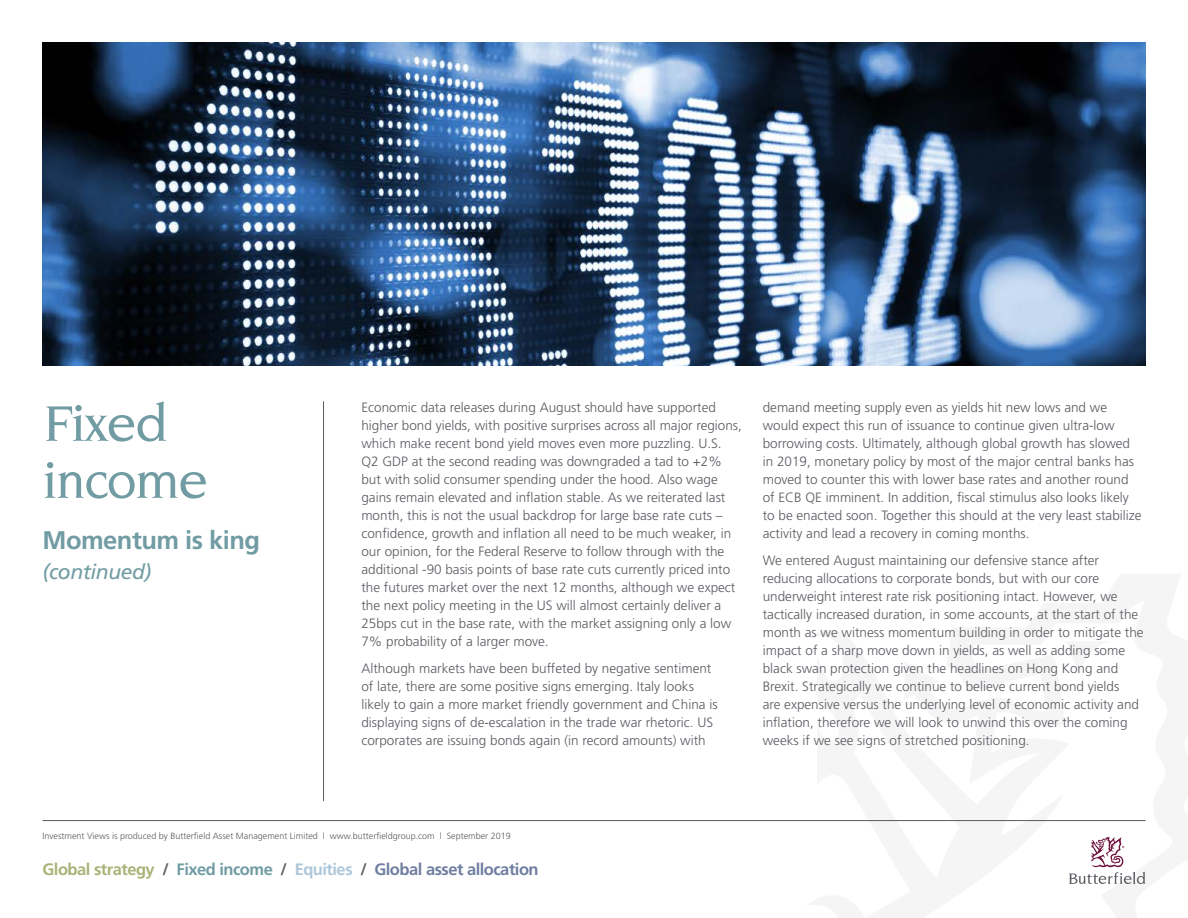
<style>
.page{position:relative;width:1188px;height:918px;background:#fff}
.page>*{position:absolute;margin:0;border:0;box-sizing:border-box;transform-origin:0 0}
.t1{font:500 54px/57px "ITC Novarese";letter-spacing:-.03em;color:#719ca3}
.t2{font:700 25.5px "Frutiger";letter-spacing:-.02em;color:#719ca3}
.t3{font:italic 21px "Frutiger";letter-spacing:-.02em;color:#719ca3}
.t4{font:700 16.5px "Frutiger";letter-spacing:-.03em;color:#6f7ea0}
.t5{font:300 13.5px/18px "Frutiger";color:#585b61}
.t6{font:300 9px "Frutiger";color:#585b61}
.s1{color:#a9b378}
.s2{color:#585b61}
.s3{color:#719ca3}
.s4{color:#adc7da}
</style>
<div class="page">
<hr style="left:323px;top:401px;width:1px;height:400px;background:#585b61">
<hr style="left:43px;top:820px;width:1102px;height:1px;background:#585b61">
<svg style="left:1069px;top:837px;width:76px;height:47px"></svg>
<img style="left:43px;top:43px;width:1102px;height:323px">
<h1 class="t1" style="left:43px;top:394px;width:167px">Fixed income</h1>
<h2 class="t2" style="left:43px;top:526px;width:219px">Momentum is king</h2>
<h3 class="t3" style="left:43px;top:560px;width:110px">(continued)</h3>
<p class="t5" style="left:361px;top:398px;width:382px">Economic data releases during August should have supported higher bond yields, with positive surprises across all major regions, which make recent bond yield moves even more puzzling. U.S.<br>Q2 GDP at the second reading was downgraded a tad to +2% but with solid consumer spending under the hood. Also wage gains remain elevated and inflation stable. As we reiterated last month, this is not the usual backdrop for large base rate cuts – confidence, growth and inflation all need to be much weaker, in our opinion, for the Federal Reserve to follow through with the additional -90 basis points of base rate cuts currently priced into the futures market over the next 12 months, although we expect the next policy meeting in the US will almost certainly deliver a 25bps cut in the base rate, with the market assigning only a low 7% probability of a larger move.</p>
<p class="t5" style="left:361px;top:659px;width:358px">Although markets have been buffeted by negative sentiment of late, there are some positive signs emerging. Italy looks likely to gain a more market friendly government and China is displaying signs of de-escalation in the trade war rhetoric. US corporates are issuing bonds again (in record amounts) with</p>
<p class="t5" style="left:763px;top:398px;width:380px">demand meeting supply even as yields hit new lows and we would expect this run of issuance to continue given ultra-low borrowing costs. Ultimately, although global growth has slowed in 2019, monetary policy by most of the major central banks has moved to counter this with lower base rates and another round of ECB QE imminent. In addition, fiscal stimulus also looks likely to be enacted soon. Together this should at the very least stabilize activity and lead a recovery in coming months.</p>
<p class="t5" style="left:763px;top:551px;width:382px">We entered August maintaining our defensive stance after reducing allocations to corporate bonds, but with our core underweight interest rate risk positioning intact. However, we tactically increased duration, in some accounts, at the start of the month as we witness momentum building in order to mitigate the impact of a sharp move down in yields, as well as adding some black swan protection given the headlines on Hong Kong and Brexit. Strategically we continue to believe current bond yields<br>are expensive versus the underlying level of economic activity and inflation, therefore we will look to unwind this over the coming weeks if we see signs of stretched positioning.</p>
<p class="t6" style="left:43px;top:830px;width:470px">Investment Views is produced by Butterfield Asset Management Limited l www.butterfieldgroup.com l September 2019</p>
<p class="t4" style="left:43px;top:860px;width:498px"><span class="s1">Global strategy</span> <span class="s2">/</span> <span class="s3">Fixed income</span> <span class="s2">/</span> <span class="s4">Equities</span> <span class="s2">/</span> Global asset allocation</p>
</div>
